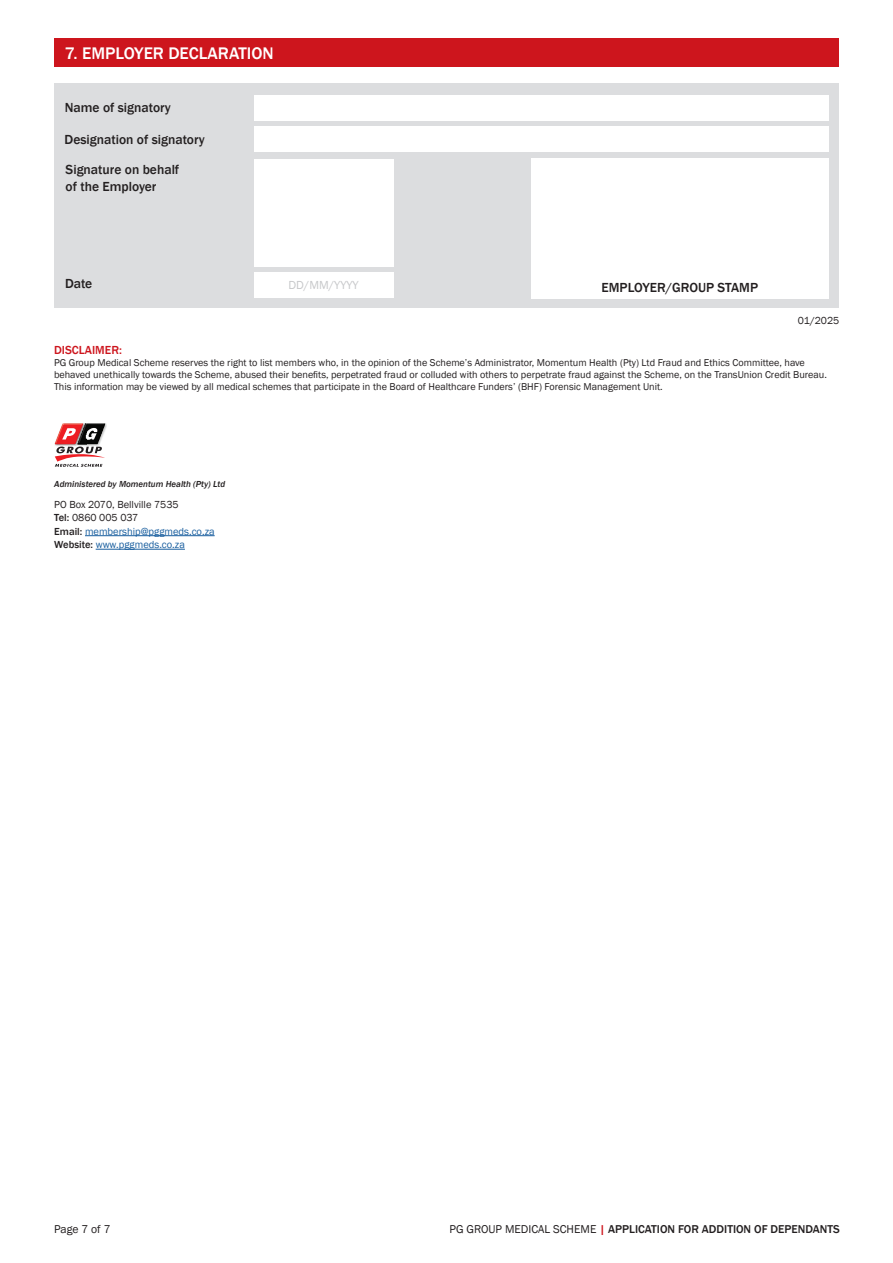
<style>
.page{position:relative;width:893px;height:1263px;background:#fff}
.page>*{position:absolute;margin:0;border:0;box-sizing:border-box;transform-origin:0 0}
.t1{font:500 17.25px "Franklin Gothic";color:#fff}
.t2{font:500 13.5px/16.8px "Franklin Gothic";color:#231f20}
.t3{font:500 12px "Franklin Gothic";color:#cd151d}
.t4{font:12px "Franklin Gothic";color:#c7c8ca}
.t5{font:500 11.7px "Franklin Gothic";color:#231f20}
.t6{font:11.7px "Franklin Gothic";color:#231f20}
.t7{font:10.5px/13.5px "Franklin Gothic";color:#175d9e}
.t8{font:10.5px "Franklin Gothic";color:#231f20}
.t9{font:10.2px/12px "Franklin Gothic";color:#231f20}
.t10{font:italic 500 9px "Franklin Gothic";color:#231f20}
.s1{color:#231f20}
.s2{font-weight:500;color:#231f20}
.s3{font-weight:400}
.s4{color:#cd151d}
</style>
<div class="page">
<hr style="left:85px;top:535px;width:130px;height:1px;background:#175d9e">
<hr style="left:96px;top:549px;width:89px;height:1px;background:#175d9e">
<img style="left:86px;top:444px;width:14px;height:2px">
<img style="left:84px;top:423px;width:22px;height:21px">
<svg style="left:86px;top:428px;width:11px;height:12px"></svg>
<img style="left:55px;top:424px;width:31px;height:22px">
<img style="left:54px;top:423px;width:30px;height:21px">
<svg style="left:62px;top:428px;width:14px;height:11px"></svg>
<svg style="left:55px;top:447px;width:50px;height:20px"></svg>
<div style="left:54px;top:38px;width:785px;height:28px;background:#cd151d"></div>
<div style="left:54px;top:83px;width:784px;height:225px;background:#dcdddf"></div>
<div style="left:254px;top:95px;width:575px;height:25px;background:#fff"></div>
<div style="left:254px;top:126px;width:574px;height:26px;background:#fff"></div>
<div style="left:531px;top:158px;width:298px;height:140px;background:#fff"></div>
<div style="left:254px;top:272px;width:139px;height:26px;background:#fff"></div>
<div style="left:254px;top:159px;width:139px;height:107px;background:#fff"></div>
<h1 class="t1" style="left:65px;top:42px;width:210px">7. EMPLOYER DECLARATION</h1>
<h2 class="t2" style="left:65px;top:99px;width:108px">Name of signatory</h2>
<h2 class="t2" style="left:64px;top:131px;width:142px">Designation of signatory</h2>
<h2 class="t2" style="left:66px;top:161px;width:115px">Signature on behalf of the Employer</h2>
<h2 class="t2" style="left:65px;top:275px;width:29px">Date</h2>
<p class="t4" style="left:288px;top:278px;width:72px">DD/MM/YYYY</p>
<h2 class="t2" style="left:602px;top:280px;width:158px">EMPLOYER/GROUP STAMP</h2>
<p class="t8" style="left:798px;top:314px;width:43px">01/2025</p>
<p class="t3" style="left:54px;top:343px;width:69px">DISCLAIMER:</p>
<p class="t9" style="left:54px;top:357px;width:774px">PG Group Medical Scheme reserves the right to list members who, in the opinion of the Scheme’s Administrator, Momentum Health (Pty) Ltd Fraud and Ethics Committee, have behaved unethically towards the Scheme, abused their benefits, perpetrated fraud or colluded with others to perpetrate fraud against the Scheme, on the TransUnion Credit Bureau.<br>This information may be viewed by all medical schemes that participate in the Board of Healthcare Funders’ (BHF) Forensic Management Unit.</p>
<p class="t10" style="left:54px;top:478px;width:172px">Administered by Momentum Health (Pty) Ltd</p>
<p class="t7" style="left:54px;top:498px;width:162px"><span class="s1">PO Box 2070, Bellville 7535<br></span><span class="s2">Tel:</span> <span class="s1">0860 005 037<br></span><span class="s2">Email:</span> membership@pggmeds.co.za<br><span class="s2">Website:</span> www.pggmeds.co.za</p>
<p class="t6" style="left:54px;top:1222px;width:58px">Page 7 of 7</p>
<p class="t5" style="left:449px;top:1222px;width:392px"><span class="s3">PG GROUP MEDICAL SCHEME</span> <span class="s4">|</span> APPLICATION FOR ADDITION OF DEPENDANTS</p>
</div>
